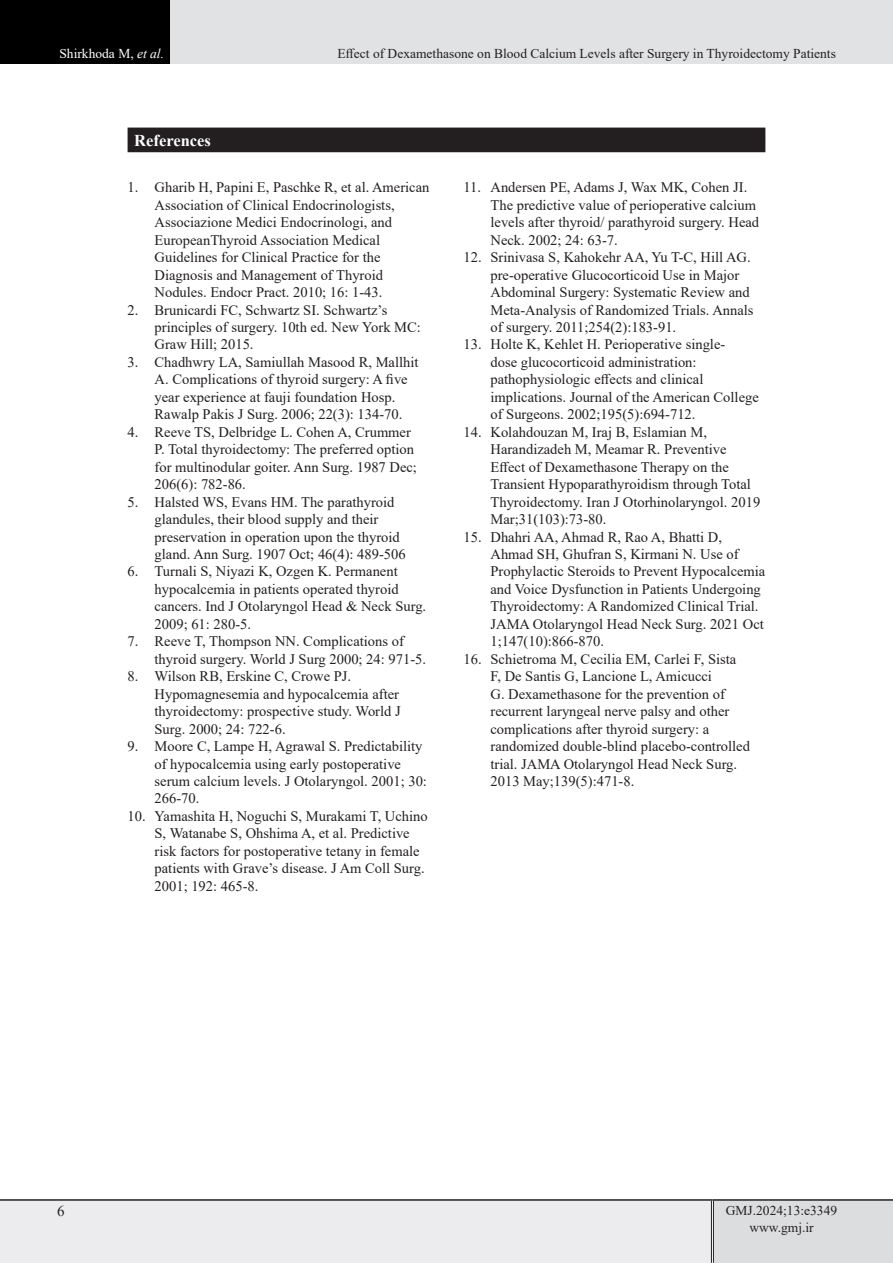
<style>
.page{position:relative;width:893px;height:1263px;background:#fff}
.page>*{position:absolute;margin:0;border:0;box-sizing:border-box;transform-origin:0 0}
.t1{font:700 16.5px "Times New Roman";color:#fff}
.t2{font:15px "Times New Roman";color:#231f20}
.t3{font:14.55px/17.4px "Times New Roman";color:#231f20}
.lllllllllllllll{font:13.5px "Times New Roman";color:#231f20}
.t4{font:13.5px "Times New Roman";color:#fff}
.s1{font-style:italic}
</style>
<div class="page">
<div style="left:0;top:1200px;width:712px;height:63px;background:#ececee"></div>
<div style="left:712px;top:1200px;width:181px;height:63px;background:#dcdddf"></div>
<hr style="left:711px;top:1201px;width:3px;height:62px;background:#fff">
<hr style="left:711px;top:1201px;width:1px;height:62px;background:#231f20">
<hr style="left:713px;top:1201px;width:1px;height:62px;background:#231f20">
<hr style="left:0;top:1199px;width:712px;height:2px;background:#231f20">
<hr style="left:712px;top:1199px;width:181px;height:2px;background:#231f20">
<div style="left:0;top:0;width:170px;height:64px;background:#000"></div>
<div style="left:170px;top:0;width:723px;height:64px;background:#e1e2e4"></div>
<div style="left:128px;top:128px;width:637px;height:23px;background:#231f20"></div>
<hr style="left:128px;top:151px;width:637px;height:1px;background:#231f20">
<p class="t4" style="left:59px;top:44px;width:106px">Shirkhoda M, <span class="s1">et al.</span></p>
<p class="lllllllllllllll" style="left:337px;top:44px;width:500px">Effect of Dexamethasone on Blood Calcium Levels after Surgery in Thyroidectomy Patients</p>
<p class="t1" style="left:134px;top:128px;width:78px">References</p>
<p class="t3" style="left:155px;top:178px;width:276px;text-indent:-27px">1. Gharib H, Papini E, Paschke R, et al. American Association of Clinical Endocrinologists, Associazione Medici Endocrinologi, and EuropeanThyroid Association Medical Guidelines for Clinical Practice for the Diagnosis and Management of Thyroid Nodules. Endocr Pract. 2010; 16: 1-43.</p>
<p class="t3" style="left:155px;top:300px;width:268px;text-indent:-27px">2. Brunicardi FC, Schwartz SI. Schwartz’s principles of surgery. 10th ed. New York MC:<br>Graw Hill; 2015.</p>
<p class="t3" style="left:155px;top:353px;width:265px;text-indent:-27px">3. Chadhwry LA, Samiullah Masood R, Mallhit A. Complications of thyroid surgery: A five year experience at fauji foundation Hosp.<br>Rawalp Pakis J Surg. 2006; 22(3): 134-70.</p>
<p class="t3" style="left:155px;top:423px;width:264px;text-indent:-27px">4. Reeve TS, Delbridge L. Cohen A, Crummer P. Total thyroidectomy: The preferred option for multinodular goiter. Ann Surg. 1987 Dec; 206(6): 782-86.</p>
<p class="t3" style="left:155px;top:493px;width:253px;text-indent:-27px">5. Halsted WS, Evans HM. The parathyroid glandules, their blood supply and their preservation in operation upon the thyroid gland. Ann Surg. 1907 Oct; 46(4): 489-506</p>
<p class="t3" style="left:155px;top:562px;width:273px;text-indent:-27px">6. Turnali S, Niyazi K, Ozgen K. Permanent hypocalcemia in patients operated thyroid cancers. Ind J Otolaryngol Head &amp; Neck Surg.<br>2009; 61: 280-5.</p>
<p class="t3" style="left:155px;top:632px;width:273px;text-indent:-27px">7. Reeve T, Thompson NN. Complications of thyroid surgery. World J Surg 2000; 24: 971-5.</p>
<p class="t3" style="left:155px;top:667px;width:248px;text-indent:-27px">8. Wilson RB, Erskine C, Crowe PJ.<br>Hypomagnesemia and hypocalcemia after thyroidectomy: prospective study. World J Surg. 2000; 24: 722-6.</p>
<p class="t3" style="left:155px;top:737px;width:274px;text-indent:-27px">9. Moore C, Lampe H, Agrawal S. Predictability of hypocalcemia using early postoperative serum calcium levels. J Otolaryngol. 2001; 30:<br>266-70.</p>
<p class="t3" style="left:155px;top:807px;width:275px;text-indent:-27px">10. Yamashita H, Noguchi S, Murakami T, Uchino S, Watanabe S, Ohshima A, et al. Predictive risk factors for postoperative tetany in female patients with Grave’s disease. J Am Coll Surg.<br>2001; 192: 465-8.</p>
<p class="t3" style="left:490px;top:178px;width:270px;text-indent:-27px">11. Andersen PE, Adams J, Wax MK, Cohen JI.<br>The predictive value of perioperative calcium levels after thyroid/ parathyroid surgery. Head Neck. 2002; 24: 63-7.</p>
<p class="t3" style="left:490px;top:248px;width:265px;text-indent:-27px">12. Srinivasa S, Kahokehr AA, Yu T-C, Hill AG. pre-operative Glucocorticoid Use in Major Abdominal Surgery: Systematic Review and Meta-Analysis of Randomized Trials. Annals of surgery. 2011;254(2):183-91.</p>
<p class="t3" style="left:490px;top:335px;width:270px;text-indent:-27px">13. Holte K, Kehlet H. Perioperative single-<br>dose glucocorticoid administration: pathophysiologic effects and clinical implications. Journal of the American College of Surgeons. 2002;195(5):694-712.</p>
<p class="t3" style="left:490px;top:423px;width:271px;text-indent:-27px">14. Kolahdouzan M, Iraj B, Eslamian M, Harandizadeh M, Meamar R. Preventive Effect of Dexamethasone Therapy on the Transient Hypoparathyroidism through Total Thyroidectomy. Iran J Otorhinolaryngol. 2019<br>Mar;31(103):73-80.</p>
<p class="t3" style="left:490px;top:527px;width:276px;text-indent:-27px">15. Dhahri AA, Ahmad R, Rao A, Bhatti D, Ahmad SH, Ghufran S, Kirmani N. Use of Prophylactic Steroids to Prevent Hypocalcemia and Voice Dysfunction in Patients Undergoing Thyroidectomy: A Randomized Clinical Trial.<br>JAMA Otolaryngol Head Neck Surg. 2021 Oct 1;147(10):866-870.</p>
<p class="t3" style="left:490px;top:650px;width:261px;text-indent:-27px">16. Schietroma M, Cecilia EM, Carlei F, Sista F, De Santis G, Lancione L, Amicucci<br>G. Dexamethasone for the prevention of recurrent laryngeal nerve palsy and other complications after thyroid surgery: a randomized double-blind placebo-controlled trial. JAMA Otolaryngol Head Neck Surg.<br>2013 May;139(5):471-8.</p>
<p class="t2" style="left:57px;top:1201px;width:9px">6</p>
<p class="lllllllllllllll" style="left:726px;top:1201px;width:113px">GMJ.2024;13:e3349</p>
<p class="lllllllllllllll" style="left:749px;top:1217px;width:66px">www.gmj.ir</p>
</div>
